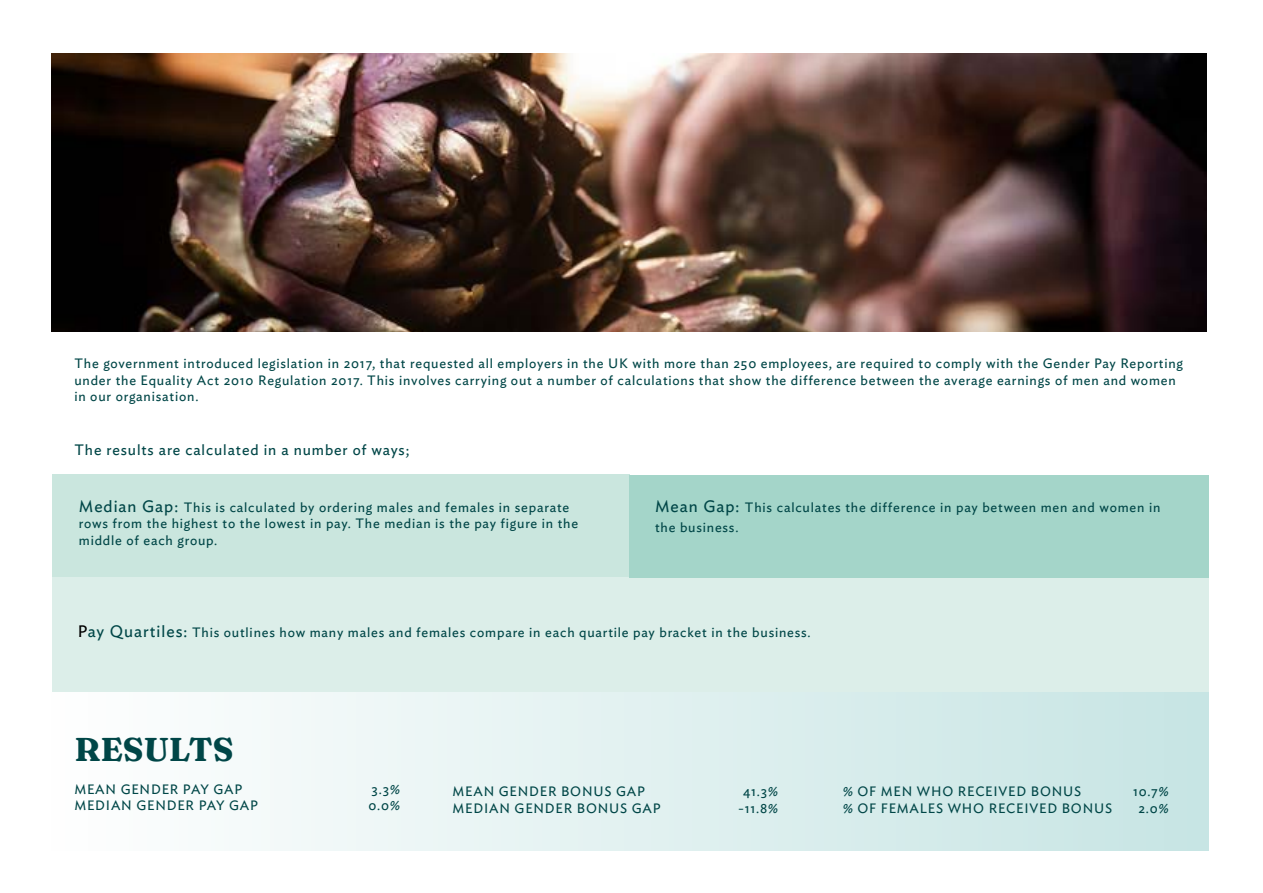
<style>
.page{position:relative;width:1263px;height:893px;background:#fff}
.page>*{position:absolute;margin:0;border:0;box-sizing:border-box;transform-origin:0 0}
.t1{font:900 33px "Fraunces 9 pt";color:#004647}
.t2{font:15px "Ideal Sans";letter-spacing:.06em;color:#004647}
.t3{font:13.5px/16.2px "Ideal Sans";letter-spacing:.06em;color:#004647}
.s1{font-size:16.5px}
.s2{font-size:16.5px;color:#000}
</style>
<div class="page">
<div style="left:52px;top:577px;width:1157px;height:115px;background:#dceee9"></div>
<div style="left:51px;top:692px;width:1158px;height:158px;background:linear-gradient(to right,#fefefe,#c7e5e4)"></div>
<div style="left:52px;top:475px;width:578px;height:102px;background:#cae6de"></div>
<div style="left:630px;top:475px;width:579px;height:102px;background:#a4d5c9"></div>
<img style="left:51px;top:54px;width:1155px;height:278px">
<p class="t3" style="left:74px;top:355px;width:1110px">The government introduced legislation in 2017, that requested all employers in the UK with more than 250 employees, are required to comply with the Gender Pay Reporting under the Equality Act 2010 Regulation 2017. This involves carrying out a number of calculations that show the difference between the average earnings of men and women in our organisation.</p>
<p class="t2" style="left:74px;top:438px;width:336px">The results are calculated in a number of ways;</p>
<p class="t3" style="left:79px;top:498px;width:501px"><span class="s1">Median Gap:</span> This is calculated by ordering males and females in separate rows from the highest to the lowest in pay. The median is the pay figure in the middle of each group.</p>
<p class="t3" style="left:655px;top:497px;width:507px;line-height:19.8px"><span class="s1">Mean Gap:</span> This calculates the difference in pay between men and women in the business.</p>
<p class="t3" style="left:78px;top:623px;width:734px"><span class="s2">P</span><span class="s1">ay Quartiles:</span> This outlines how many males and females compare in each quartile pay bracket in the business.</p>
<h1 class="t1" style="left:74px;top:724px;width:161px">RESULTS</h1>
<p class="t3" style="left:74px;top:780px;width:169px">MEAN GENDER PAY GAP</p>
<p class="t3" style="left:371px;top:780px;width:30px">3.3%</p>
<p class="t3" style="left:74px;top:796px;width:185px">MEDIAN GENDER PAY GAP</p>
<p class="t3" style="left:369px;top:796px;width:33px">0.0%</p>
<p class="t3" style="left:453px;top:782px;width:194px">MEAN GENDER BONUS GAP</p>
<p class="t3" style="left:743px;top:782px;width:36px">41.3%</p>
<p class="t3" style="left:453px;top:799px;width:210px">MEDIAN GENDER BONUS GAP</p>
<p class="t3" style="left:738px;top:799px;width:42px">-11.8%</p>
<p class="t3" style="left:843px;top:782px;width:240px">% OF MEN WHO RECEIVED BONUS</p>
<p class="t3" style="left:1133px;top:782px;width:37px">10.7%</p>
<p class="t3" style="left:843px;top:799px;width:271px">% OF FEMALES WHO RECEIVED BONUS</p>
<p class="t3" style="left:1138px;top:799px;width:32px">2.0%</p>
</div>
